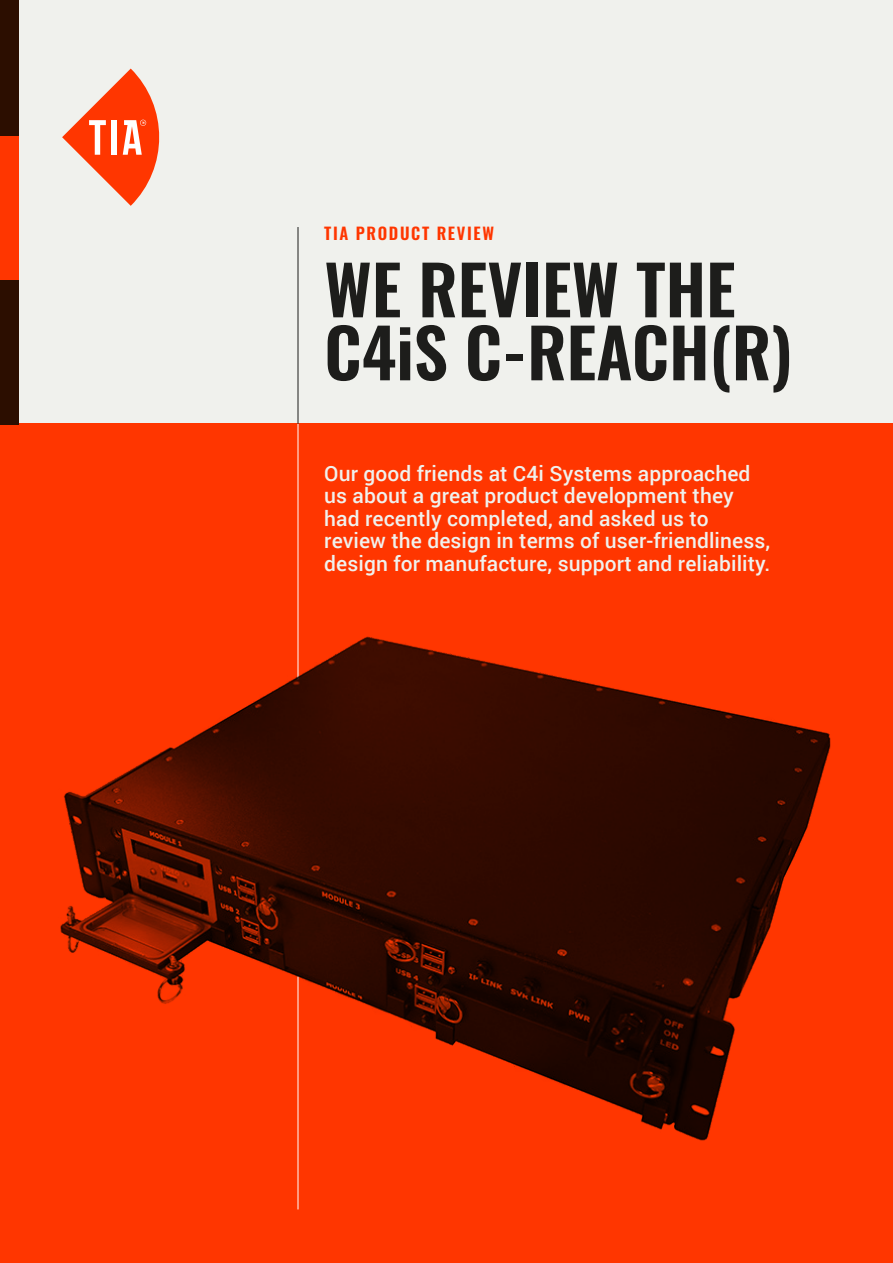
<style>
.page{position:relative;width:893px;height:1263px;background:#f0f1ed}
.page>*{position:absolute;margin:0;border:0;box-sizing:border-box;transform-origin:0 0}
.t1{font:600 67.5px/63px "Oswald";color:#1d1d1b}
.t2{font:500 21px/22.5px "Roboto";letter-spacing:.005em;color:#f0f1ed}
.t3{font:600 16.5px "Oswald";letter-spacing:.1em;color:#ff3600}
</style>
<div class="page">
<div style="left:0;top:424px;width:893px;height:839px;background:#ff3600"></div>
<svg style="left:62px;top:69px;width:98px;height:137px"></svg>
<hr style="left:298px;top:424px;width:1px;height:255px;background:#fff">
<hr style="left:298px;top:976px;width:1px;height:233px;background:#fff">
<hr style="left:298px;top:227px;width:1px;height:197px;background:#1d1d1b">
<img style="left:60px;top:595px;width:771px;height:587px">
<div style="left:0;top:0;width:19px;height:136px;background:#2c0e00"></div>
<div style="left:0;top:136px;width:19px;height:145px;background:#ff3600"></div>
<div style="left:0;top:280px;width:19px;height:144px;background:#2c0e00"></div>
<p class="t3" style="left:324px;top:225px;width:171px">TIA PRODUCT REVIEW</p>
<h1 class="t1" style="left:324px;top:263px;width:470px">WE REVIEW THE<br>C4iS C-REACH(R)</h1>
<p class="t2" style="left:324px;top:461px;width:447px">Our good friends at C4i Systems approached us about a great product development they had recently completed, and asked us to review the design in terms of user-friendliness, design for manufacture, support and reliability.</p>
</div>
